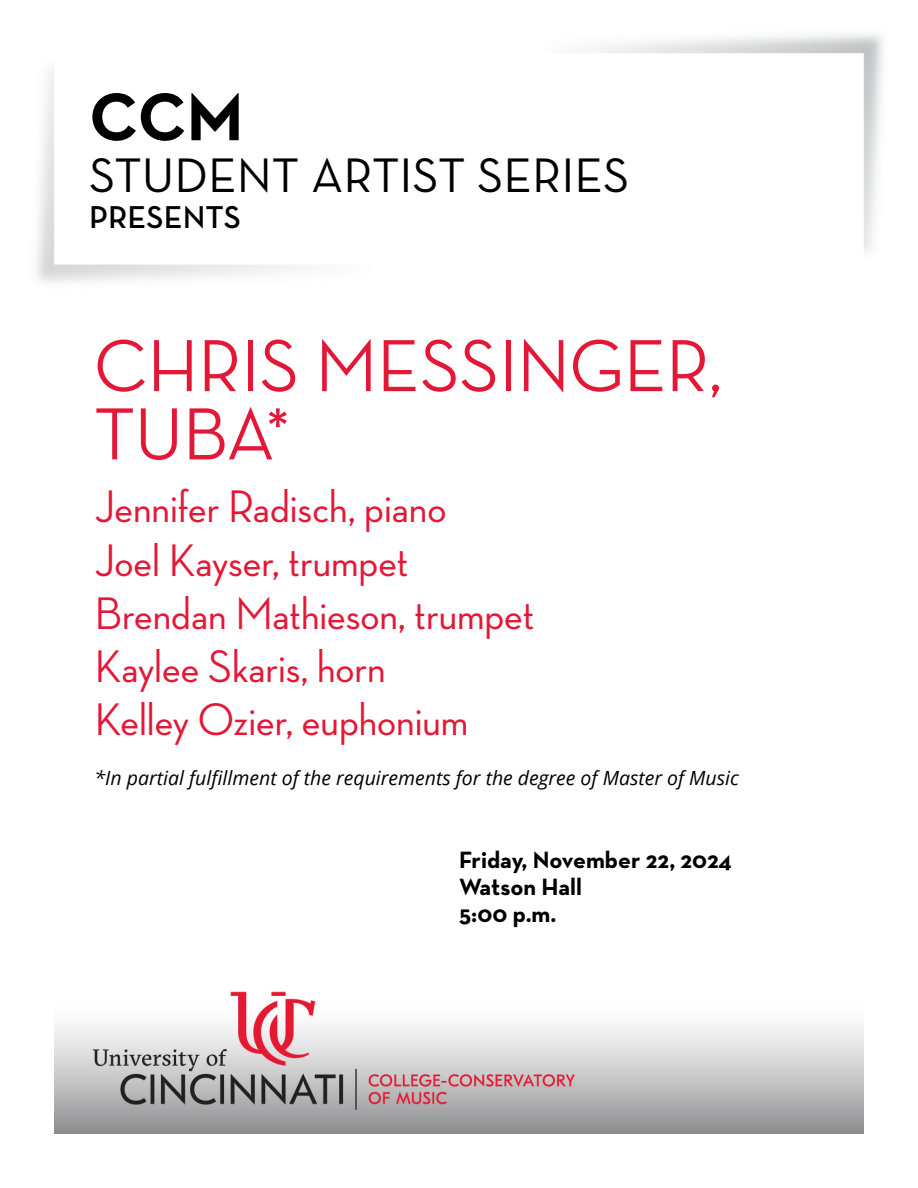
<style>
.page{position:relative;width:918px;height:1188px;background:#fff}
.page>*{position:absolute;margin:0;border:0;box-sizing:border-box;transform-origin:0 0}
.Concert_Title__H1{font:500 75px/68.2px "Neutra Disp";color:#e31837}
.Page_Intro__H1{font:700 68.7px "Neutra Text";color:#000}
.Page_Intro__H1-2{font:49.35px "Neutra Text";color:#000}
.Concert_Title__H1-2{font:500 46.5px/53.2px "Neutra Disp";color:#e31837}
.Page_Intro__H1-3{font:600 32.25px "Neutra Text";color:#000}
.Date_Venue_Time__H3{font:700 24px "Neutra Text";color:#000}
.In_partial_fulfillment_of__H2{font:italic 19.5px "Open Sans";color:#000}
</style>
<div class="page">
<img style="left:54px;top:991px;width:810px;height:143px">
<img style="left:589px;top:34px;width:294px;height:218px">
<h1 class="Page_Intro__H1" style="left:89px;top:74px;width:156px">CCM</h1>
<h1 class="Page_Intro__H1-2" style="left:89px;top:145px;width:542px">STUDENT ARTIST SERIES</h1>
<h1 class="Page_Intro__H1-3" style="left:89px;top:197px;width:153px">PRESENTS</h1>
<h1 class="Concert_Title__H1" style="left:94px;top:332px;width:629px">CHRIS MESSINGER,<br>TUBA*</h1>
<h1 class="Concert_Title__H1-2" style="left:94px;top:480px;width:441px">Jennifer Radisch, piano<br>Joel Kayser, trumpet<br>Brendan Mathieson, trumpet<br>Kaylee Skaris, horn<br>Kelley Ozier, euphonium</h1>
<h2 class="In_partial_fulfillment_of__H2" style="left:94px;top:764px;width:646px">*In partial fulfillment of the requirements for the degree of Master of Music</h2>
<h3 class="Date_Venue_Time__H3" style="left:459px;top:845px;width:274px">Friday, November 22, 2024</h3>
<h3 class="Date_Venue_Time__H3" style="left:459px;top:872px;width:124px">Watson Hall</h3>
<h3 class="Date_Venue_Time__H3" style="left:459px;top:899px;width:99px">5:00 p.m.</h3>
</div>
